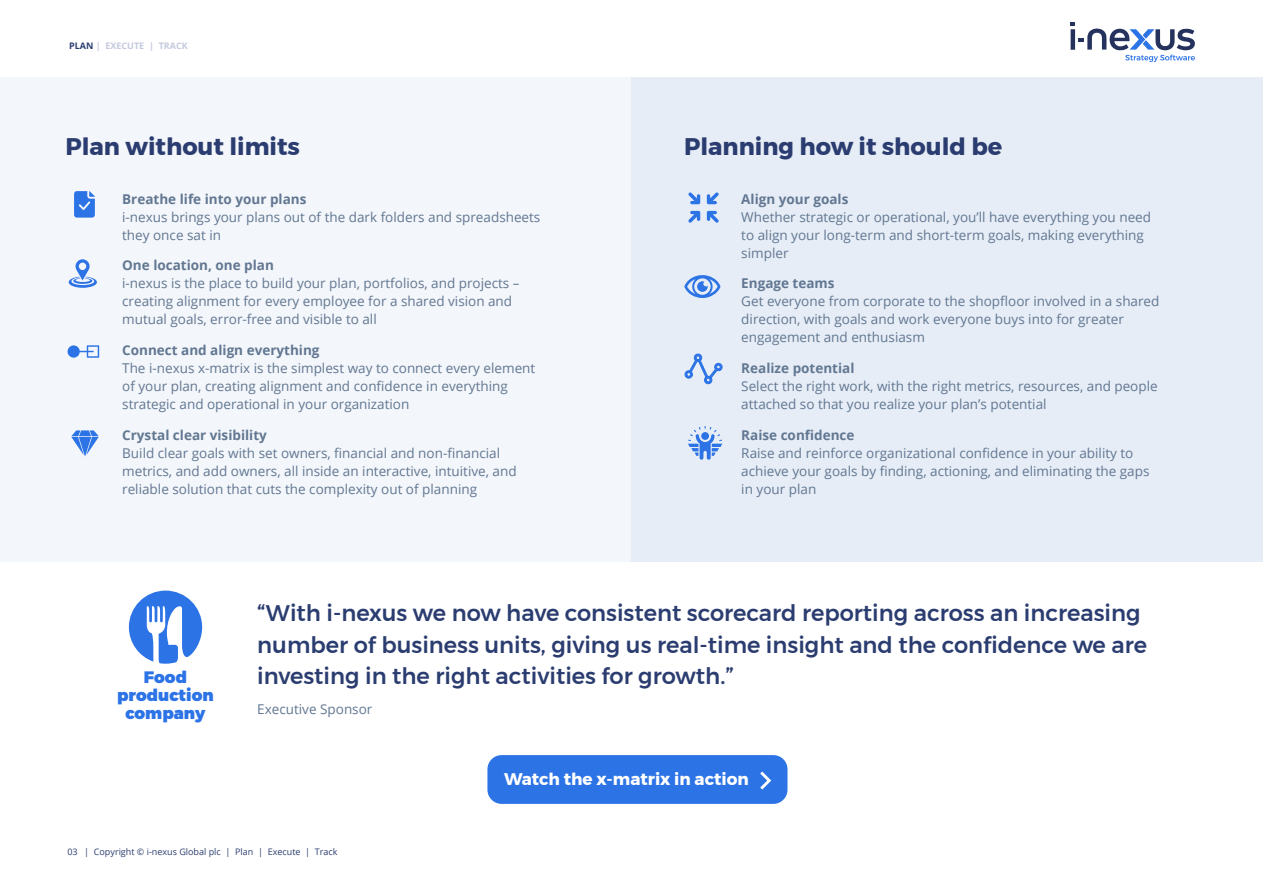
<style>
.page{position:relative;width:1263px;height:893px;background:#fff}
.page>*{position:absolute;margin:0;border:0;box-sizing:border-box;transform-origin:0 0}
.t1{font:700 24px "Montserrat";color:#2b3d70}
.t2{font:500 22.5px/31.5px "Montserrat";color:#2b3d70}
.t3{font:700 16.8px "Montserrat";color:#fff}
.t4{font:900 16.5px/18px "Montserrat";color:#2b73e6;text-align:center}
.t5{font:13.5px/18px "Open Sans";color:#627792}
.t6{font:700 13.5px "Open Sans";color:#627792}
.t7{font:9px "Open Sans";color:#2b3d70}
.t8{font:700 9px "Open Sans";color:#c4cade}
.s1{color:#2b3d70}
</style>
<div class="page">
<div style="left:0;top:77px;width:631px;height:484px;background:#f3f6fa"></div>
<div style="left:631px;top:77px;width:632px;height:484px;background:#e6edf6"></div>
<svg style="left:129px;top:591px;width:73px;height:73px"></svg>
<svg style="left:688px;top:192px;width:31px;height:31px"></svg>
<svg style="left:684px;top:275px;width:36px;height:23px"></svg>
<svg style="left:685px;top:354px;width:37px;height:30px"></svg>
<svg style="left:688px;top:426px;width:34px;height:34px"></svg>
<svg style="left:74px;top:191px;width:21px;height:27px"></svg>
<svg style="left:69px;top:259px;width:28px;height:29px"></svg>
<svg style="left:67px;top:345px;width:32px;height:13px"></svg>
<svg style="left:71px;top:430px;width:28px;height:26px"></svg>
<div style="left:487px;top:755px;width:300px;height:49px;background:#2c73e6;border-radius:14px"></div>
<svg style="left:760px;top:771px;width:12px;height:19px"></svg>
<svg style="left:1070px;top:22px;width:125px;height:40px"></svg>
<p class="t8" style="left:69px;top:39px;width:120px"><span class="s1">PLAN</span> | EXECUTE | TRACK</p>
<h1 class="t1" style="left:65px;top:127px;width:236px">Plan without limits</h1>
<h1 class="t1" style="left:684px;top:127px;width:320px">Planning how it should be</h1>
<p class="t6" style="left:122px;top:189px;width:186px">Breathe life into your plans</p>
<p class="t5" style="left:122px;top:207px;width:420px">i-nexus brings your plans out of the dark folders and spreadsheets they once sat in</p>
<p class="t6" style="left:122px;top:256px;width:153px">One location, one plan</p>
<p class="t5" style="left:122px;top:274px;width:399px">i-nexus is the place to build your plan, portfolios, and projects – creating alignment for every employee for a shared vision and mutual goals, error-free and visible to all</p>
<p class="t6" style="left:122px;top:341px;width:199px">Connect and align everything</p>
<p class="t5" style="left:122px;top:359px;width:415px">The i-nexus x-matrix is the simplest way to connect every element of your plan, creating alignment and confidence in everything strategic and operational in your organization</p>
<p class="t6" style="left:122px;top:425px;width:146px">Crystal clear visibility</p>
<p class="t5" style="left:122px;top:444px;width:396px">Build clear goals with set owners, financial and non-financial metrics, and add owners, all inside an interactive, intuitive, and reliable solution that cuts the complexity out of planning</p>
<p class="t6" style="left:741px;top:189px;width:109px">Align your goals</p>
<p class="t5" style="left:741px;top:207px;width:411px">Whether strategic or operational, you’ll have everything you need to align your long-term and short-term goals, making everything simpler</p>
<p class="t6" style="left:741px;top:274px;width:95px">Engage teams</p>
<p class="t5" style="left:741px;top:292px;width:420px">Get everyone from corporate to the shopfloor involved in a shared direction, with goals and work everyone buys into for greater engagement and enthusiasm</p>
<p class="t6" style="left:741px;top:359px;width:115px">Realize potential</p>
<p class="t5" style="left:741px;top:377px;width:418px">Select the right work, with the right metrics, resources, and people attached so that you realize your plan’s potential</p>
<p class="t6" style="left:741px;top:425px;width:115px">Raise confidence</p>
<p class="t5" style="left:741px;top:443px;width:410px">Raise and reinforce organizational confidence in your ability to achieve your goals by finding, actioning, and eliminating the gaps in your plan</p>
<p class="t4" style="left:117px;top:669px;width:98px">Food production company</p>
<h2 class="t2" style="left:257px;top:597px;width:891px">“With i-nexus we now have consistent scorecard reporting across an increasing number of business units, giving us real-time insight and the confidence we are investing in the right activities for growth.”</h2>
<p class="t5" style="left:257px;top:699px;width:117px">Executive Sponsor</p>
<p class="t3" style="left:504px;top:766px;width:246px">Watch the x-matrix in action</p>
<p class="t7" style="left:68px;top:846px;width:272px">03 | Copyright © i-nexus Global plc | Plan | Execute | Track</p>
</div>
